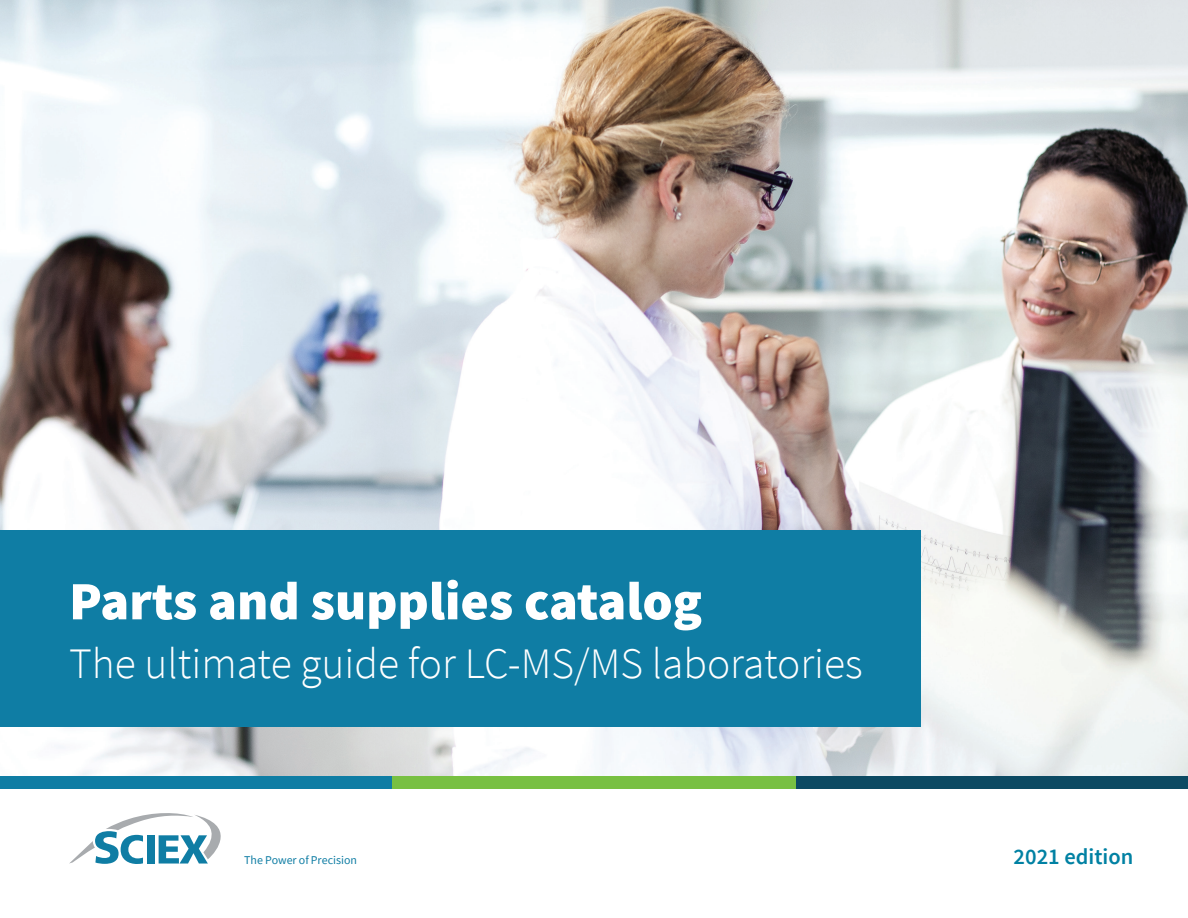
<style>
.page{position:relative;width:1188px;height:918px;background:#fff}
.page>*{position:absolute;margin:0;border:0;box-sizing:border-box;transform-origin:0 0}
.t1{font:900 54px "Source Sans Pro";color:#fff}
.t2{font:300 43.5px "Source Sans Pro";color:#fff}
.t3{font:600 22.5px "Source Sans Pro";color:#0081a3}
.t4{font:11.85px "Source Sans Pro";color:#0f7da4}
</style>
<div class="page">
<img style="left:0;top:0;width:1188px;height:776px">
<svg style="left:69px;top:813px;width:152px;height:51px"></svg>
<div style="left:392px;top:776px;width:404px;height:13px;background:#78c042"></div>
<div style="left:796px;top:776px;width:392px;height:13px;background:#0c4a63"></div>
<div style="left:0;top:776px;width:392px;height:13px;background:#0f7da4"></div>
<div style="left:0;top:530px;width:920px;height:197px;background:#0f7da4"></div>
<p class="t1" style="left:69px;top:564px;width:635px">Parts and supplies catalog</p>
<p class="t2" style="left:69px;top:637px;width:795px">The ultimate guide for LC-MS/MS laboratories</p>
<p class="t4" style="left:244px;top:852px;width:115px">The Power of Precision</p>
<p class="t3" style="left:1014px;top:842px;width:121px">2021 edition</p>
</div>
